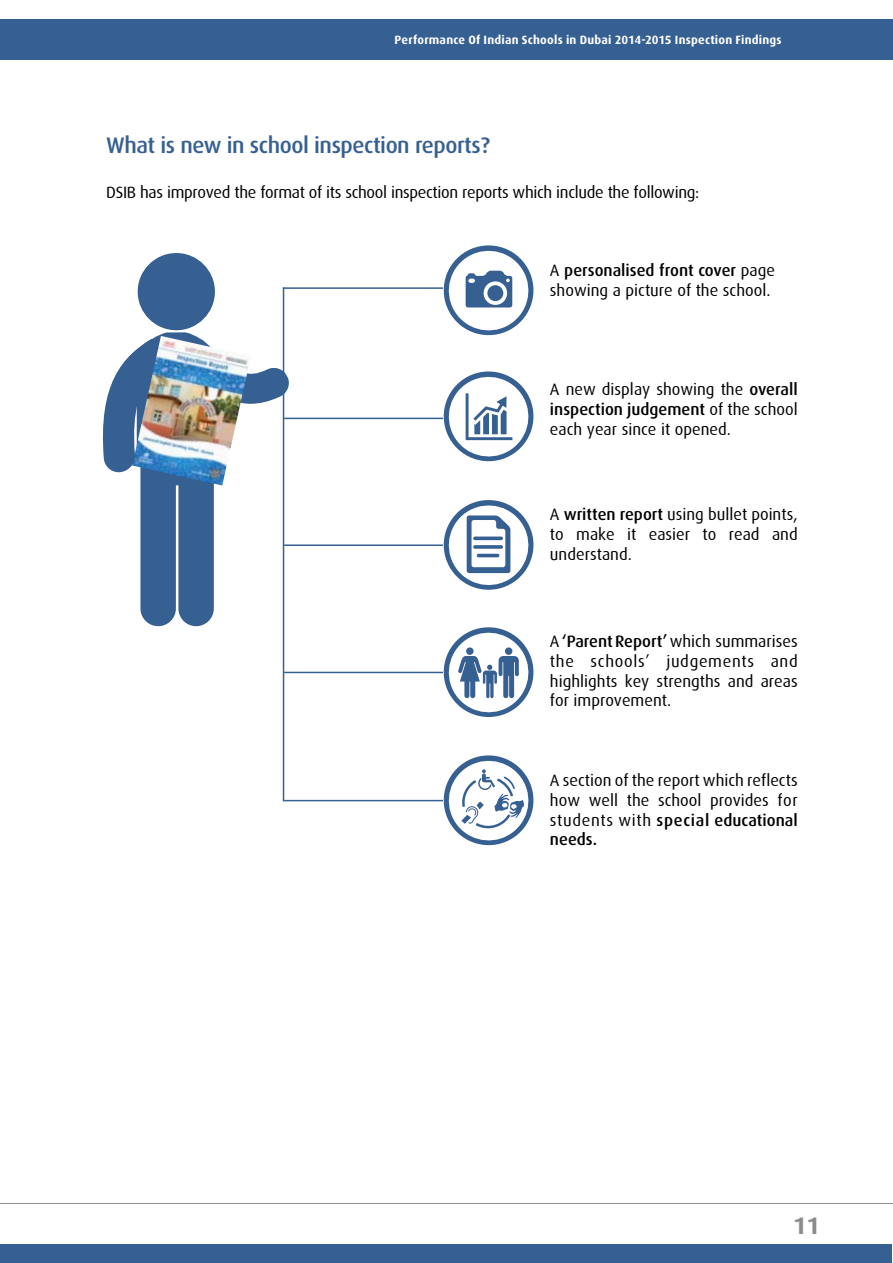
<style>
.page{position:relative;width:893px;height:1263px;background:#fff}
.page>*{position:absolute;margin:0;border:0;box-sizing:border-box;transform-origin:0 0}
.t1{font:700 24px "Dax";color:#8a8c8e}
.t2{font:500 22.5px "Dax";letter-spacing:-.02em;color:#365f92}
.t3{font:16.5px/19.8px "Dax";color:#000;text-align:justify}
.t4{font:16.5px "Dax";letter-spacing:-.02em;color:#000}
.t5{font:700 12px "Dax";letter-spacing:.015em;color:#fff}
.s1{font-weight:500}
</style>
<div class="page">
<div style="left:0;top:19px;width:892px;height:41px;background:#365f92"></div>
<div style="left:0;top:1245px;width:892px;height:18px;background:#365f92"></div>
<hr style="left:0;top:1203px;width:893px;height:1px;background:#8a8c8e">
<div style="left:138px;top:253px;width:77px;height:77px;background:#365f92;border-radius:50%"></div>
<svg style="left:113px;top:332px;width:178px;height:294px"></svg>
<hr style="left:283px;top:287px;width:1px;height:514px;background:#365f92">
<hr style="left:283px;top:287px;width:160px;height:2px;background:#365f92">
<hr style="left:284px;top:418px;width:159px;height:1px;background:#365f92">
<hr style="left:284px;top:544px;width:159px;height:2px;background:#365f92">
<hr style="left:284px;top:672px;width:159px;height:1px;background:#365f92">
<hr style="left:284px;top:800px;width:159px;height:1px;background:#365f92">
<svg style="left:434px;top:245px;width:100px;height:91px"></svg>
<svg style="left:434px;top:371px;width:100px;height:91px"></svg>
<svg style="left:434px;top:500px;width:100px;height:90px"></svg>
<svg style="left:434px;top:627px;width:100px;height:90px"></svg>
<img style="left:132px;top:336px;width:119px;height:149px">
<svg style="left:102px;top:339px;width:50px;height:132px"></svg>
<svg style="left:434px;top:755px;width:100px;height:91px"></svg>
<p class="t5" style="left:395px;top:33px;width:389px">Performance Of Indian Schools in Dubai 2014-2015 Inspection Findings</p>
<h2 class="t2" style="left:106px;top:132px;width:385px">What is new in school inspection reports?</h2>
<p class="t4" style="left:106px;top:183px;width:594px">DSIB has improved the format of its school inspection reports which include the following:</p>
<p class="t3" style="left:550px;top:261px;width:227px">A <span class="s1">personalised front cover</span> page showing a picture of the school.</p>
<p class="t3" style="left:550px;top:379px;width:249px">A new display showing the <span class="s1">overall inspection judgement</span> of the school each year since it opened.</p>
<p class="t3" style="left:550px;top:505px;width:249px">A <span class="s1">written report</span> using bullet points, to make it easier to read and understand.</p>
<p class="t3" style="left:550px;top:631px;width:249px">A <span class="s1">‘Parent Report’</span> which summarises the schools’ judgements and highlights key strengths and areas for improvement.</p>
<p class="t3" style="left:550px;top:770px;width:249px">A section of the report which reflects how well the school provides for students with <span class="s1">special educational needs.</span></p>
<h1 class="t1" style="left:793px;top:1212px;width:29px">11</h1>
</div>
